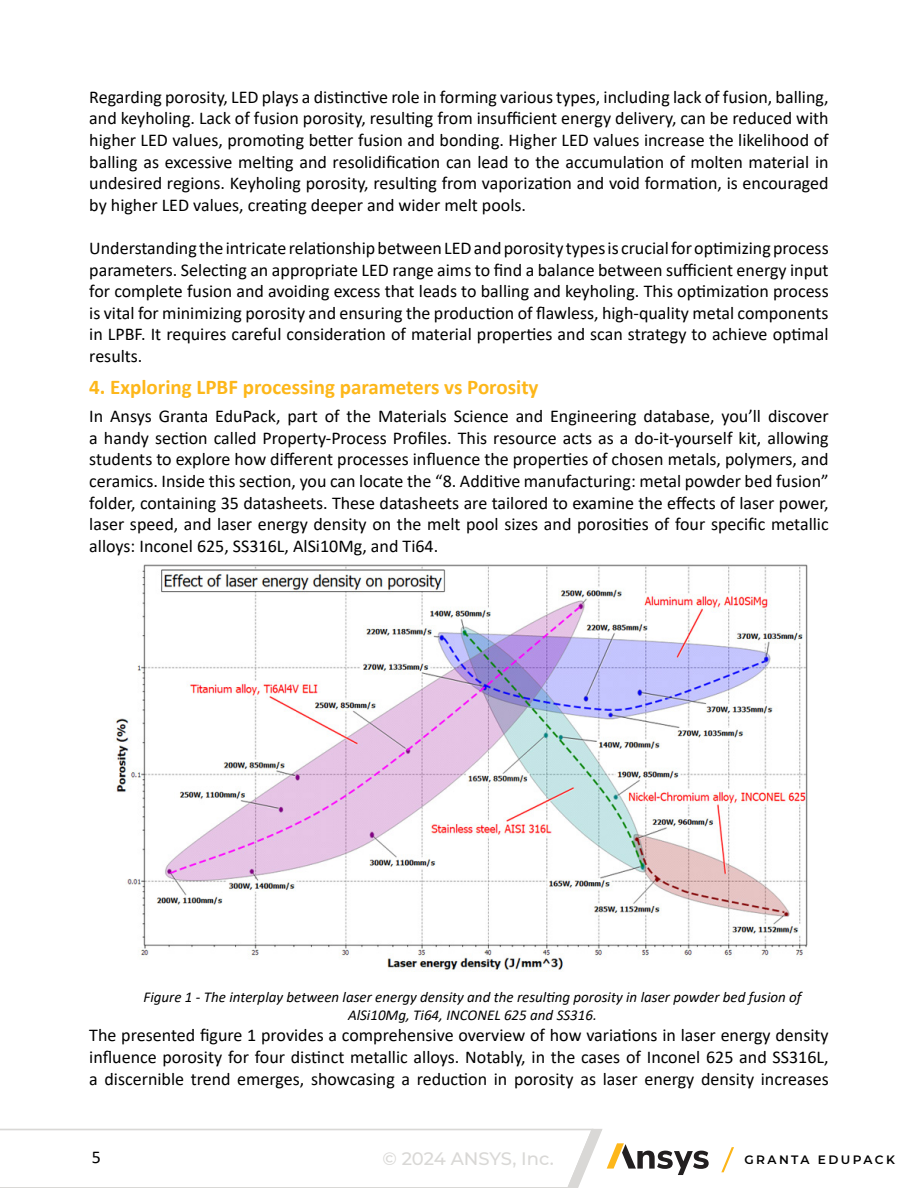
<style>
.page{position:relative;width:918px;height:1188px;background:#fff}
.page>*{position:absolute;margin:0;border:0;box-sizing:border-box;transform-origin:0 0}
.t1{font:700 21px "Calibri";color:#fdb71a}
.t2{font:18px/21.6px "Calibri";color:#000;text-align:justify}
.t3{font:500 18px "Montserrat";letter-spacing:-.005em;color:#d9d8d6}
.t4{font:italic 15px/18px "Calibri";color:#000;text-align:center}
.t5{font:600 12.15px "Montserrat";letter-spacing:.2em;color:#000}
</style>
<div class="page">
<svg style="left:721px;top:1147px;width:13px;height:25px"></svg>
<svg style="left:0;top:1128px;width:709px;height:60px"></svg>
<img style="left:116px;top:564px;width:692px;height:408px">
<p class="t2" style="left:89px;top:86px;width:741px">Regarding porosity, LED plays a distinctive role in forming various types, including lack of fusion, balling, and keyholing. Lack of fusion porosity, resulting from insufficient energy delivery, can be reduced with higher LED values, promoting better fusion and bonding. Higher LED values increase the likelihood of balling as excessive melting and resolidification can lead to the accumulation of molten material in undesired regions. Keyholing porosity, resulting from vaporization and void formation, is encouraged by higher LED values, creating deeper and wider melt pools.</p>
<p class="t2" style="left:89px;top:237px;width:741px">Understanding the intricate relationship between LED and porosity types is crucial for optimizing process parameters. Selecting an appropriate LED range aims to find a balance between sufficient energy input for complete fusion and avoiding excess that leads to balling and keyholing. This optimization process is vital for minimizing porosity and ensuring the production of flawless, high-quality metal components in LPBF. It requires careful consideration of material properties and scan strategy to achieve optimal results.</p>
<p class="t1" style="left:89px;top:372px;width:451px">4. Exploring LPBF processing parameters vs Porosity</p>
<p class="t2" style="left:89px;top:405px;width:741px">In Ansys Granta EduPack, part of the Materials Science and Engineering database, you’ll discover a handy section called Property-Process Profiles. This resource acts as a do-it-yourself kit, allowing students to explore how different processes influence the properties of chosen metals, polymers, and ceramics. Inside this section, you can locate the “8. Additive manufacturing: metal powder bed fusion” folder, containing 35 datasheets. These datasheets are tailored to examine the effects of laser power, laser speed, and laser energy density on the melt pool sizes and porosities of four specific metallic alloys: Inconel 625, SS316L, AlSi10Mg, and Ti64.</p>
<p class="t4" style="left:143px;top:987px;width:660px">Figure 1 - The interplay between laser energy density and the resulting porosity in laser powder bed fusion of<br>AlSi10Mg, Ti64, INCONEL 625 and SS316.</p>
<p class="t2" style="left:89px;top:1024px;width:741px">The presented figure 1 provides a comprehensive overview of how variations in laser energy density influence porosity for four distinct metallic alloys. Notably, in the cases of Inconel 625 and SS316L, a discernible trend emerges, showcasing a reduction in porosity as laser energy density increases</p>
<p class="t2" style="left:92px;top:1145px;width:11px">5</p>
<p class="t3" style="left:382px;top:1146px;width:173px">© 2024 ANSYS, Inc.</p>
<p class="t5" style="left:744px;top:1151px;width:152px">GRANTA EDUPACK</p>
</div>
